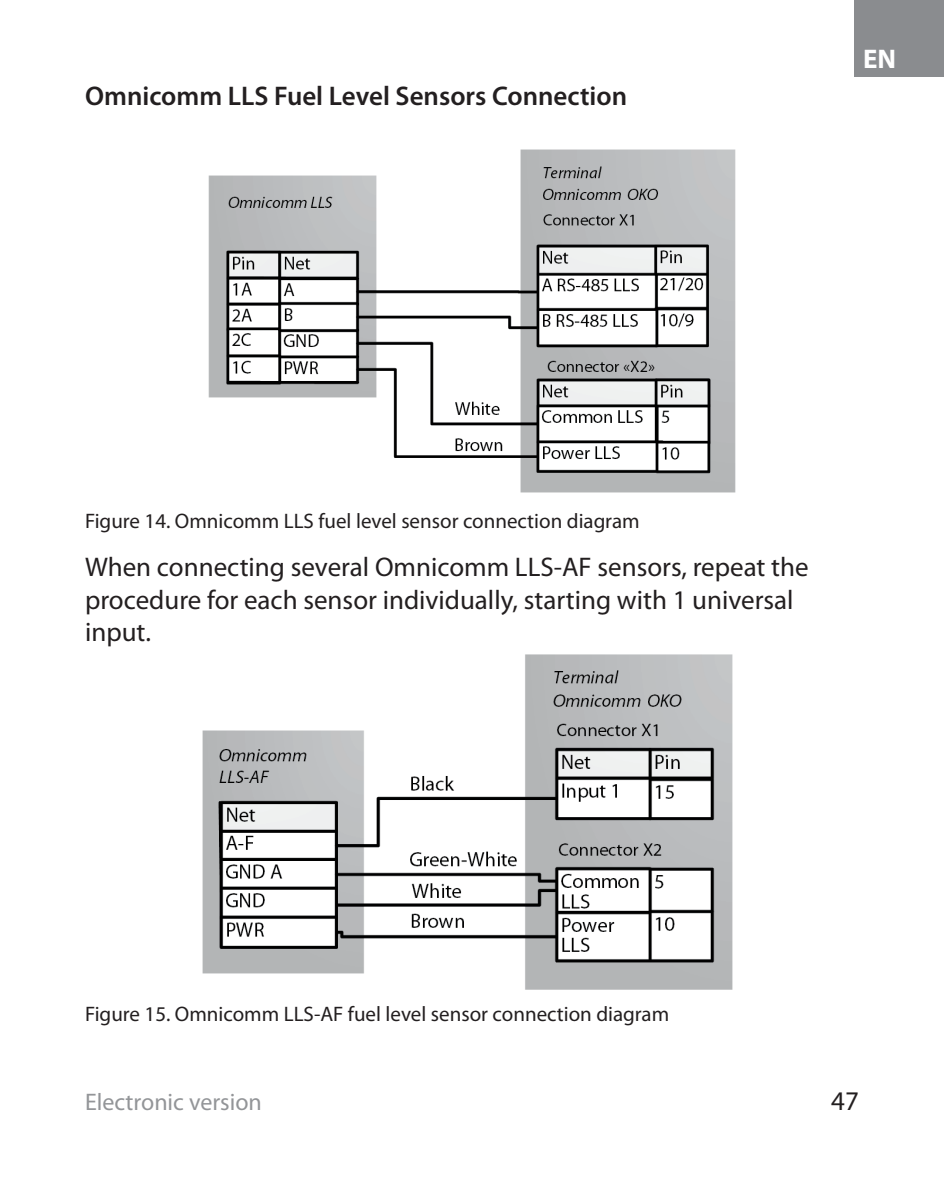
<style>
.page{position:relative;width:944px;height:1200px;background:#fff}
.page>*{position:absolute;margin:0;border:0;box-sizing:border-box;transform-origin:0 0}
.Основной_текст{font:27px/32.4px "Myriad Pro";color:#231f20}
.Заголовок_2{font:600 27px "Myriad Pro";color:#231f20}
.t1{font:700 27px "Myriad Pro";color:#fff}
.t2{font:24px "Myriad Pro";color:#939598}
.t3{font:21px "Myriad Pro";color:#231f20}
</style>
<div class="page">
<div style="left:855px;top:0;width:89px;height:77px;background:#8a8c8f"></div>
<img style="left:208px;top:149px;width:528px;height:344px">
<img style="left:203px;top:654px;width:530px;height:335px">
<p class="Заголовок_2" style="left:85px;top:79px;width:544px">Omnicomm LLS Fuel Level Sensors Connection</p>
<p class="t1" style="left:863px;top:41px;width:35px">EN</p>
<p class="t3" style="left:85px;top:507px;width:556px">Figure 14. Omnicomm LLS fuel level sensor connection diagram</p>
<p class="Основной_текст" style="left:85px;top:550px;width:725px">When connecting several Omnicomm LLS-AF sensors, repeat the procedure for each sensor individually, starting with 1 universal input.</p>
<p class="t3" style="left:85px;top:1000px;width:586px">Figure 15. Omnicomm LLS-AF fuel level sensor connection diagram</p>
<p class="t2" style="left:85px;top:1086px;width:178px">Electronic version</p>
<p class="Основной_текст" style="left:831px;top:1084px;width:29px">47</p>
</div>
